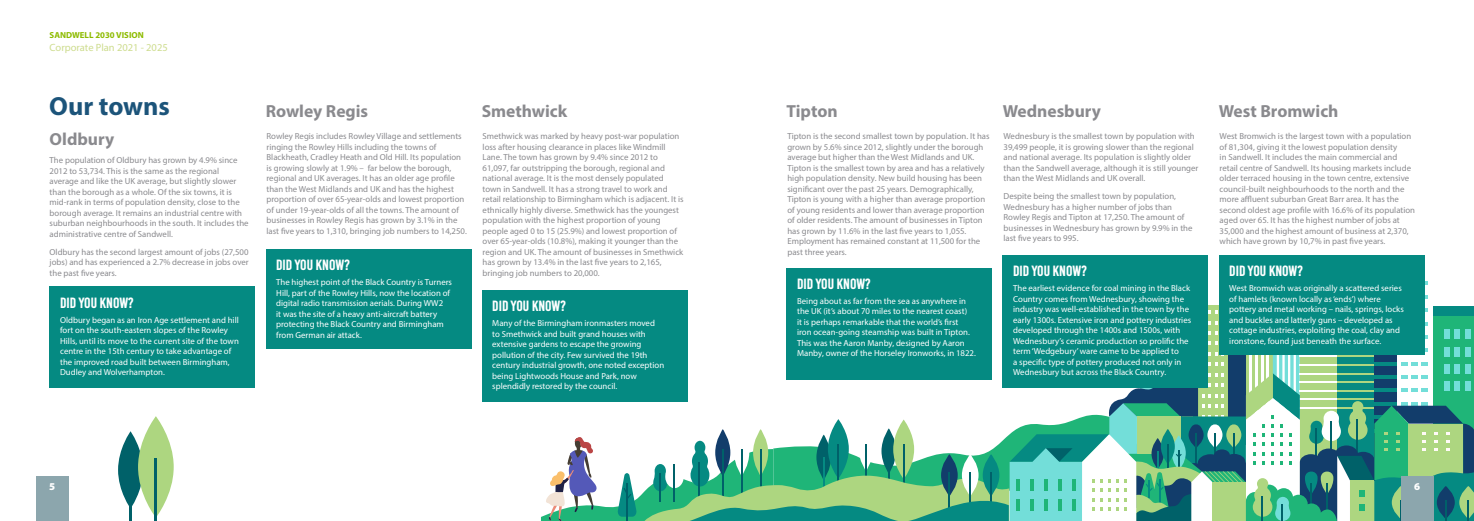
<style>
.page{position:relative;width:1474px;height:521px;background:#fff}
.page>*{position:absolute;margin:0;border:0;box-sizing:border-box;transform-origin:0 0}
.t1{font:700 26.25px "Myriad Pro";color:#1c547a}
.t2{font:700 17.5px "Myriad Pro";color:#8a8a8e}
.t3{font:700 14.88px "Base One";color:#fff}
.t4{font:10.5px "Myriad Pro";color:#cddc8e}
.t5{font:900 10.5px "Myriad Pro";color:#fff}
.t6{font:8.75px/10.5px "Myriad Pro";color:#8a8a8e}
.t7{font:8.75px/10.5px "Myriad Pro";color:#fff}
.t8{font:700 8.75px "Myriad Pro";color:#8dbb00}
</style>
<div class="page">
<div style="left:50px;top:287px;width:205px;height:101px;background:#058a82"></div>
<div style="left:266px;top:249px;width:205px;height:99px;background:#058a82"></div>
<div style="left:482px;top:290px;width:205px;height:112px;background:#058a82"></div>
<div style="left:786px;top:268px;width:206px;height:111px;background:#058a82"></div>
<div style="left:1002px;top:255px;width:206px;height:133px;background:#058a82"></div>
<div style="left:1218px;top:255px;width:206px;height:100px;background:#058a82"></div>
<svg style="left:541px;top:281px;width:932px;height:240px"></svg>
<svg style="left:118px;top:431px;width:25px;height:77px"></svg>
<hr style="left:129px;top:469px;width:3px;height:51px;background:#006169">
<svg style="left:138px;top:416px;width:36px;height:102px;background:#b5d994"></svg>
<hr style="left:155px;top:458px;width:2px;height:63px;background:#006169">
<div style="left:36px;top:476px;width:33px;height:45px;background:#8ca6ad"></div>
<div style="left:1401px;top:476px;width:32px;height:45px;background:#8ca6ad"></div>
<p class="t8" style="left:50px;top:29px;width:96px">SANDWELL 2030 VISION</p>
<p class="t4" style="left:50px;top:41px;width:120px">Corporate Plan 2021 - 2025</p>
<p class="t1" style="left:49px;top:89px;width:122px">Our towns</p>
<p class="t2" style="left:266px;top:100px;width:104px">Rowley Regis</p>
<p class="t2" style="left:50px;top:128px;width:66px">Oldbury</p>
<p class="t2" style="left:482px;top:100px;width:87px">Smethwick</p>
<p class="t2" style="left:786px;top:100px;width:53px">Tipton</p>
<p class="t2" style="left:1002px;top:100px;width:100px">Wednesbury</p>
<p class="t2" style="left:1218px;top:100px;width:121px">West Bromwich</p>
<p class="t6" style="left:266px;top:131px;width:202px">Rowley Regis includes Rowley Village and settlements ringing the Rowley Hills including the towns of Blackheath, Cradley Heath and Old Hill. Its population is growing slowly at 1.9% – far below the borough, regional and UK averages. It has an older age profile than the West Midlands and UK and has the highest proportion of over 65-year-olds and lowest proportion of under 19-year-olds of all the towns. The amount of businesses in Rowley Regis has grown by 3.1% in the last five years to 1,310, bringing job numbers to 14,250.</p>
<p class="t6" style="left:482px;top:131px;width:202px">Smethwick was marked by heavy post-war population loss after housing clearance in places like Windmill Lane. The town has grown by 9.4% since 2012 to 61,097, far outstripping the borough, regional and national average. It is the most densely populated town in Sandwell. It has a strong travel to work and retail relationship to Birmingham which is adjacent. It is ethnically highly diverse. Smethwick has the youngest population with the highest proportion of young people aged 0 to 15 (25.9%) and lowest proportion of over 65-year-olds (10.8%), making it younger than the region and UK. The amount of businesses in Smethwick has grown by 13.4% in the last five years to 2,165, bringing job numbers to 20,000.</p>
<p class="t6" style="left:787px;top:131px;width:204px">Tipton is the second smallest town by population. It has grown by 5.6% since 2012, slightly under the borough average but higher than the West Midlands and UK.<br>Tipton is the smallest town by area and has a relatively high population density. New build housing has been significant over the past 25 years. Demographically, Tipton is young with a higher than average proportion of young residents and lower than average proportion of older residents. The amount of businesses in Tipton has grown by 11.6% in the last five years to 1,055.<br>Employment has remained constant at 11,500 for the past three years.</p>
<p class="t6" style="left:1003px;top:131px;width:196px">Wednesbury is the smallest town by population with 39,499 people, it is growing slower than the regional and national average. Its population is slightly older than the Sandwell average, although it is still younger than the West Midlands and UK overall.</p>
<p class="t6" style="left:1219px;top:131px;width:197px">West Bromwich is the largest town with a population of 81,304, giving it the lowest population density<br>in Sandwell. It includes the main commercial and retail centre of Sandwell. Its housing markets include older terraced housing in the town centre, extensive council-built neighbourhoods to the north and the more affluent suburban Great Barr area. It has the second oldest age profile with 16.6% of its population aged over 65. It has the highest number of jobs at 35,000 and the highest amount of business at 2,370, which have grown by 10,7% in past five years.</p>
<p class="t6" style="left:50px;top:155px;width:200px">The population of Oldbury has grown by 4.9% since 2012 to 53,734. This is the same as the regional average and like the UK average, but slightly slower than the borough as a whole. Of the six towns, it is mid-rank in terms of population density, close to the borough average. It remains an industrial centre with suburban neighbourhoods in the south. It includes the administrative centre of Sandwell.</p>
<p class="t6" style="left:50px;top:246px;width:201px;text-align:justify">Oldbury has the second largest amount of jobs (27,500 jobs) and has experienced a 2.7% decrease in jobs over the past five years.</p>
<p class="t6" style="left:1003px;top:191px;width:190px">Despite being the smallest town by population, Wednesbury has a higher number of jobs than Rowley Regis and Tipton at 17,250. The amount of businesses in Wednesbury has grown by 9.9% in the last five years to 995.</p>
<p class="t3" style="left:276px;top:257px;width:75px">DID YOU KNOW?</p>
<p class="t3" style="left:1013px;top:263px;width:75px">DID YOU KNOW?</p>
<p class="t3" style="left:1229px;top:263px;width:75px">DID YOU KNOW?</p>
<p class="t3" style="left:797px;top:276px;width:75px">DID YOU KNOW?</p>
<p class="t7" style="left:276px;top:277px;width:177px">The highest point of the Black Country is Turners Hill, part of the Rowley Hills, now the location of digital radio transmission aerials. During WW2<br>it was the site of a heavy anti-aircraft battery protecting the Black Country and Birmingham from German air attack.</p>
<p class="t7" style="left:1013px;top:283px;width:179px">The earliest evidence for coal mining in the Black Country comes from Wednesbury, showing the industry was well-established in the town by the early 1300s. Extensive iron and pottery industries developed through the 1400s and 1500s, with Wednesbury’s ceramic production so prolific the term ‘Wedgebury’ ware came to be applied to<br>a specific type of pottery produced not only in Wednesbury but across the Black Country.</p>
<p class="t7" style="left:1229px;top:283px;width:176px">West Bromwich was originally a scattered series of hamlets (known locally as ‘ends’) where pottery and metal working – nails, springs, locks and buckles and latterly guns – developed as cottage industries, exploiting the coal, clay and ironstone, found just beneath the surface.</p>
<p class="t3" style="left:60px;top:294px;width:75px">DID YOU KNOW?</p>
<p class="t7" style="left:797px;top:295px;width:180px">Being about as far from the sea as anywhere in the UK (it’s about 70 miles to the nearest coast)<br>it is perhaps remarkable that the world’s first<br>iron ocean-going steamship was built in Tipton.<br>This was the Aaron Manby, designed by Aaron Manby, owner of the Horseley Ironworks, in 1822.</p>
<p class="t3" style="left:492px;top:298px;width:75px">DID YOU KNOW?</p>
<p class="t7" style="left:60px;top:314px;width:180px">Oldbury began as an Iron Age settlement and hill fort on the south-eastern slopes of the Rowley Hills, until its move to the current site of the town centre in the 15th century to take advantage of the improved road built between Birmingham, Dudley and Wolverhampton.</p>
<p class="t7" style="left:492px;top:318px;width:173px">Many of the Birmingham ironmasters moved to Smethwick and built grand houses with extensive gardens to escape the growing pollution of the city. Few survived the 19th century industrial growth, one noted exception being Lightwoods House and Park, now splendidly restored by the council.</p>
<p class="t5" style="left:49px;top:479px;width:8px">5</p>
<p class="t5" style="left:1414px;top:479px;width:8px">6</p>
</div>
